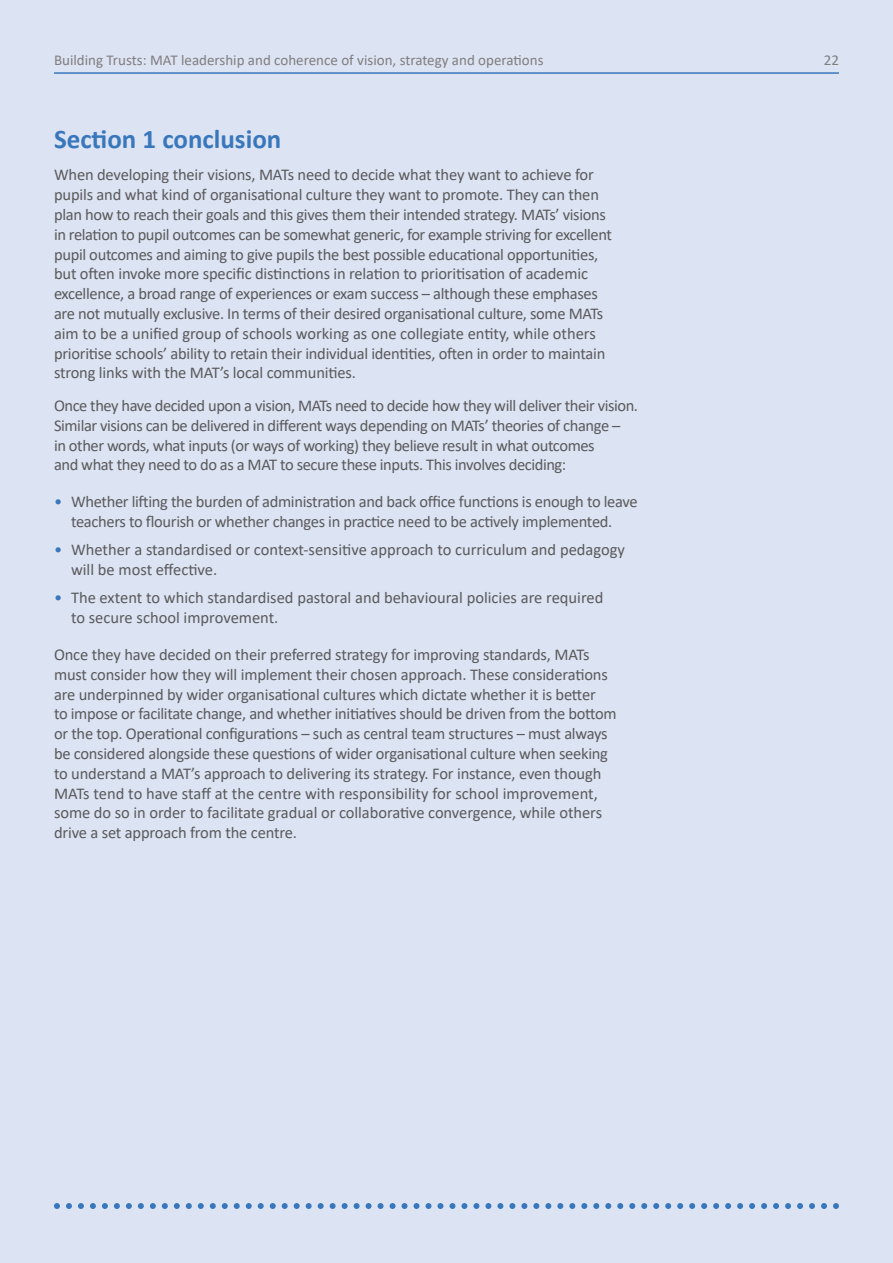
<style>
.page{position:relative;width:893px;height:1263px;background:#dce3f2}
.page>*{position:absolute;margin:0;border:0;box-sizing:border-box;transform-origin:0 0}
.t1{font:700 27px "Calibri";color:#3977bc}
.t2{font:16.5px/19.8px "Calibri";letter-spacing:-.02em;color:#5a5a5c}
.t3{font:16.5px/19.8px "Calibri";color:#5a5a5c}
.t4{font:15px "Calibri";color:#807e80}
.s1{color:#3977bc}
</style>
<div class="page">
<hr style="left:54px;top:72px;width:785px;height:2px;background:#3977bc">
<svg style="left:54px;top:1203px;width:6px;height:6px"></svg>
<svg style="left:342px;top:1203px;width:6px;height:6px"></svg>
<svg style="left:198px;top:1203px;width:6px;height:6px"></svg>
<svg style="left:485px;top:1203px;width:6px;height:6px"></svg>
<svg style="left:653px;top:1203px;width:6px;height:6px"></svg>
<svg style="left:126px;top:1203px;width:6px;height:6px"></svg>
<svg style="left:414px;top:1203px;width:5px;height:6px"></svg>
<svg style="left:270px;top:1203px;width:6px;height:6px"></svg>
<svg style="left:557px;top:1203px;width:6px;height:6px"></svg>
<svg style="left:725px;top:1203px;width:6px;height:6px"></svg>
<svg style="left:90px;top:1203px;width:6px;height:6px"></svg>
<svg style="left:378px;top:1203px;width:6px;height:6px"></svg>
<svg style="left:234px;top:1203px;width:6px;height:6px"></svg>
<svg style="left:521px;top:1203px;width:6px;height:6px"></svg>
<svg style="left:689px;top:1203px;width:6px;height:6px"></svg>
<svg style="left:162px;top:1203px;width:6px;height:6px"></svg>
<svg style="left:449px;top:1203px;width:6px;height:6px"></svg>
<svg style="left:306px;top:1203px;width:6px;height:6px"></svg>
<svg style="left:593px;top:1203px;width:6px;height:6px"></svg>
<svg style="left:761px;top:1203px;width:6px;height:6px"></svg>
<svg style="left:797px;top:1203px;width:6px;height:6px"></svg>
<svg style="left:78px;top:1203px;width:6px;height:6px"></svg>
<svg style="left:366px;top:1203px;width:6px;height:6px"></svg>
<svg style="left:222px;top:1203px;width:6px;height:6px"></svg>
<svg style="left:509px;top:1203px;width:6px;height:6px"></svg>
<svg style="left:677px;top:1203px;width:6px;height:6px"></svg>
<svg style="left:150px;top:1203px;width:6px;height:6px"></svg>
<svg style="left:437px;top:1203px;width:6px;height:6px"></svg>
<svg style="left:294px;top:1203px;width:6px;height:6px"></svg>
<svg style="left:581px;top:1203px;width:6px;height:6px"></svg>
<svg style="left:749px;top:1203px;width:6px;height:6px"></svg>
<svg style="left:114px;top:1203px;width:6px;height:6px"></svg>
<svg style="left:402px;top:1203px;width:5px;height:6px"></svg>
<svg style="left:258px;top:1203px;width:6px;height:6px"></svg>
<svg style="left:545px;top:1203px;width:6px;height:6px"></svg>
<svg style="left:713px;top:1203px;width:6px;height:6px"></svg>
<svg style="left:186px;top:1203px;width:6px;height:6px"></svg>
<svg style="left:473px;top:1203px;width:6px;height:6px"></svg>
<svg style="left:641px;top:1203px;width:6px;height:6px"></svg>
<svg style="left:330px;top:1203px;width:6px;height:6px"></svg>
<svg style="left:617px;top:1203px;width:6px;height:6px"></svg>
<svg style="left:785px;top:1203px;width:6px;height:6px"></svg>
<svg style="left:821px;top:1203px;width:6px;height:6px"></svg>
<svg style="left:66px;top:1203px;width:6px;height:6px"></svg>
<svg style="left:354px;top:1203px;width:6px;height:6px"></svg>
<svg style="left:210px;top:1203px;width:6px;height:6px"></svg>
<svg style="left:497px;top:1203px;width:6px;height:6px"></svg>
<svg style="left:665px;top:1203px;width:6px;height:6px"></svg>
<svg style="left:138px;top:1203px;width:6px;height:6px"></svg>
<svg style="left:426px;top:1203px;width:5px;height:6px"></svg>
<svg style="left:282px;top:1203px;width:6px;height:6px"></svg>
<svg style="left:569px;top:1203px;width:6px;height:6px"></svg>
<svg style="left:737px;top:1203px;width:6px;height:6px"></svg>
<svg style="left:102px;top:1203px;width:6px;height:6px"></svg>
<svg style="left:390px;top:1203px;width:6px;height:6px"></svg>
<svg style="left:246px;top:1203px;width:6px;height:6px"></svg>
<svg style="left:533px;top:1203px;width:6px;height:6px"></svg>
<svg style="left:701px;top:1203px;width:6px;height:6px"></svg>
<svg style="left:174px;top:1203px;width:6px;height:6px"></svg>
<svg style="left:461px;top:1203px;width:6px;height:6px"></svg>
<svg style="left:629px;top:1203px;width:6px;height:6px"></svg>
<svg style="left:318px;top:1203px;width:6px;height:6px"></svg>
<svg style="left:605px;top:1203px;width:6px;height:6px"></svg>
<svg style="left:773px;top:1203px;width:6px;height:6px"></svg>
<svg style="left:809px;top:1203px;width:6px;height:6px"></svg>
<svg style="left:833px;top:1203px;width:6px;height:6px"></svg>
<p class="t4" style="left:54px;top:50px;width:491px">Building Trusts: MAT leadership and coherence of vision, strategy and operations</p>
<p class="t4" style="left:824px;top:50px;width:17px">22</p>
<h1 class="t1" style="left:54px;top:120px;width:229px">Section 1 conclusion</h1>
<p class="t2" style="left:54px;top:165px;width:559px">When developing their visions, MATs need to decide what they want to achieve for pupils and what kind of organisational culture they want to promote. They can then plan how to reach their goals and this gives them their intended strategy. MATs’ visions in relation to pupil outcomes can be somewhat generic, for example striving for excellent pupil outcomes and aiming to give pupils the best possible educational opportunities, but often invoke more specific distinctions in relation to prioritisation of academic excellence, a broad range of experiences or exam success – although these emphases are not mutually exclusive. In terms of their desired organisational culture, some MATs aim to be a unified group of schools working as one collegiate entity, while others prioritise schools’ ability to retain their individual identities, often in order to maintain strong links with the MAT’s local communities.</p>
<p class="t2" style="left:54px;top:395px;width:586px">Once they have decided upon a vision, MATs need to decide how they will deliver their vision.<br>Similar visions can be delivered in different ways depending on MATs’ theories of change –<br>in other words, what inputs (or ways of working) they believe result in what outcomes<br>and what they need to do as a MAT to secure these inputs. This involves deciding:</p>
<p class="t2" style="left:54px;top:491px;width:585px;text-align:center"><span class="s1">•</span> Whether lifting the burden of administration and back office functions is enough to leave teachers to flourish or whether changes in practice need to be actively implemented.</p>
<p class="t3" style="left:71px;top:539px;width:556px;text-indent:-17px"><span class="s1">•</span> Whether a standardised or context-sensitive approach to curriculum and pedagogy will be most effective.</p>
<p class="t3" style="left:71px;top:588px;width:534px;text-indent:-17px"><span class="s1">•</span> The extent to which standardised pastoral and behavioural policies are required to secure school improvement.</p>
<p class="t2" style="left:54px;top:644px;width:564px">Once they have decided on their preferred strategy for improving standards, MATs must consider how they will implement their chosen approach. These considerations are underpinned by wider organisational cultures which dictate whether it is better<br>to impose or facilitate change, and whether initiatives should be driven from the bottom or the top. Operational configurations – such as central team structures – must always be considered alongside these questions of wider organisational culture when seeking to understand a MAT’s approach to delivering its strategy. For instance, even though MATs tend to have staff at the centre with responsibility for school improvement, some do so in order to facilitate gradual or collaborative convergence, while others drive a set approach from the centre.</p>
</div>
